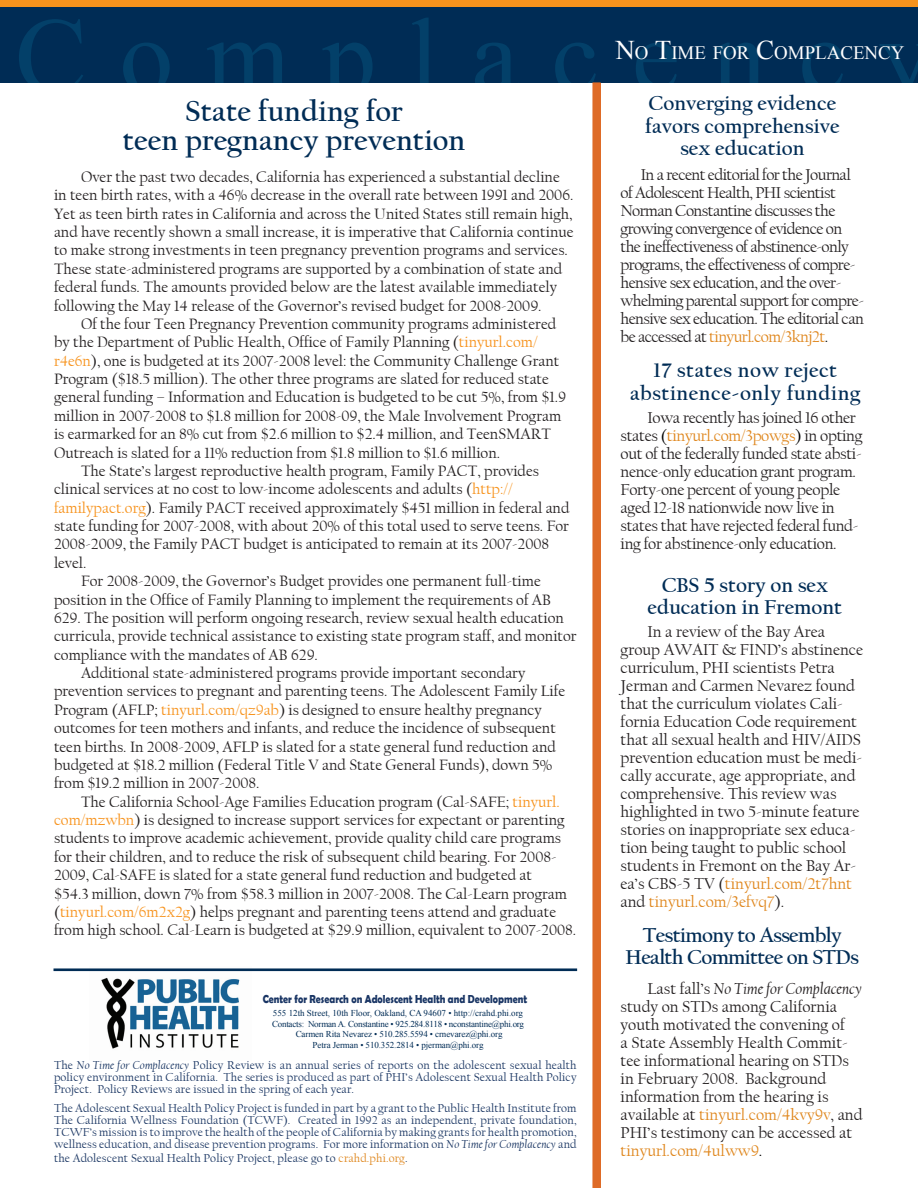
<style>
.page{position:relative;width:918px;height:1188px;background:#fff}
.page>*{position:absolute;margin:0;border:0;box-sizing:border-box;transform-origin:0 0}
.t1{font:700 30px/28.5px "Californian FB";color:#002c55;text-align:center}
.t2{font:700 21px/22.5px "Californian FB";color:#002c55;text-align:center}
.t3{font:700 21px/22.5px "Californian FB";letter-spacing:-.03em;color:#002c55;text-align:center}
.t4{font:700 21px/22.5px "Californian FB";letter-spacing:.025em;color:#002c55;text-align:center}
.t5{font:18.9px "Times New Roman";color:#fff}
.t6{font:16.5px/18px "Californian FB";color:#231f20}
.t7{font:16.5px/18px "Californian FB";letter-spacing:-.035em;color:#231f20}
.t8{font:16.5px/18px "Californian FB";letter-spacing:-.02em;color:#231f20}
.t9{font:15.75px/18.3px "Californian FB";color:#231f20}
.t10{font:12px/12px "Californian FB";letter-spacing:.01em;color:#193562;text-align:justify}
.t11{font:700 11.7px "Berlin Sans FB Demi";color:#193564;scale:.85 1}
.t12{font:9px/10.8px "Times New Roman";letter-spacing:-.01em;color:#002c55;text-align:center}
.s1{font-size:27px}
.s2{color:#df861c}
.s3{color:#070a09}
.s4{color:#000}
.s5{color:#f7931d}
.s6{font-style:italic}
</style>
<div class="page">
<img style="left:90px;top:968px;width:162px;height:81px">
<div style="left:0;top:0;width:918px;height:86px;background:#f7931d"></div>
<div style="left:0;top:8px;width:918px;height:91px;background:#002c55"></div>
<div style="left:0;top:83px;width:918px;height:82px;background:#fff"></div>
<div style="left:593px;top:83px;width:7px;height:1105px;background:#de6b27"></div>
<div style="left:54px;top:969px;width:523px;height:2px;border:1px solid #002c55"></div>
<p class="t5" style="left:615px;top:40px;width:291px"><span class="s1">N</span>o <span class="s1">T</span>ime for <span class="s1">C</span>omplacency</p>
<h1 class="t1" style="left:123px;top:98px;width:344px">State funding for<br>teen pregnancy prevention</h1>
<h2 class="t2" style="left:645px;top:92px;width:196px">Converging evidence favors comprehensive sex education</h2>
<p class="t7" style="left:621px;top:166px;width:245px;text-indent:20px">In a recent editorial for the Journal of Adolescent Health, PHI scientist Norman Constantine discusses the growing convergence of evidence on the ineffectiveness of abstinence-only programs, the effectiveness of compre&shy;hensive sex education, and the over&shy;whelming parental support for compre&shy;hensive sex education. The editorial can be accessed at <span class="s2">tinyurl.com/3knj2t</span><span class="s3">.</span></p>
<h2 class="t4" style="left:630px;top:359px;width:232px">17 states now reject abstinence-only funding</h2>
<p class="t8" style="left:621px;top:408px;width:244px;text-indent:27px">Iowa recently has joined 16 other states <span class="s4">(</span><span class="s2">tinyurl.com/3powgs</span><span class="s4">)</span> in opting out of the federally funded state absti&shy;nence-only education grant program.<br>Forty-one percent of young people aged 12-18 nationwide now live in states that have rejected federal fund&shy;ing for abstinence-only education.</p>
<p class="t9" style="left:54px;top:168px;width:521px;text-indent:27px">Over the past two decades, California has experienced a substantial decline in teen birth rates, with a 46% decrease in the overall rate between 1991 and 2006.<br>Yet as teen birth rates in California and across the United States still remain high, and have recently shown a small increase, it is imperative that California continue to make strong investments in teen pregnancy prevention programs and services.<br>These state-administered programs are supported by a combination of state and federal funds. The amounts provided below are the latest available immediately following the May 14 release of the Governor’s revised budget for 2008-2009.</p>
<p class="t9" style="left:81px;top:315px;width:477px">Of the four Teen Pregnancy Prevention community programs administered</p>
<p class="t9" style="left:54px;top:333px;width:485px">by the Department of Public Health, Office of Family Planning (<span class="s5">tinyurl.com/</span></p>
<p class="t9" style="left:54px;top:352px;width:507px"><span class="s5">r4e6n</span>), one is budgeted at its 2007-2008 level: the Community Challenge Grant</p>
<p class="t9" style="left:54px;top:370px;width:496px">Program ($18.5 million). The other three programs are slated for reduced state</p>
<p class="t9" style="left:54px;top:388px;width:514px">general funding – Information and Education is budgeted to be cut 5%, from $1.9</p>
<p class="t9" style="left:54px;top:407px;width:509px">million in 2007-2008 to $1.8 million for 2008-09, the Male Involvement Program</p>
<p class="t9" style="left:54px;top:425px;width:499px">is earmarked for an 8% cut from $2.6 million to $2.4 million, and TeenSMART</p>
<p class="t9" style="left:54px;top:444px;width:448px">Outreach is slated for a 11% reduction from $1.8 million to $1.6 million.</p>
<p class="t9" style="left:81px;top:462px;width:460px">The State’s largest reproductive health program, Family PACT, provides</p>
<p class="t9" style="left:54px;top:480px;width:460px">clinical services at no cost to low-income adolescents and adults (<span class="s5">http://</span></p>
<p class="t9" style="left:54px;top:499px;width:517px"><span class="s5">familypact.org</span>). Family PACT received approximately $451 million in federal and</p>
<p class="t9" style="left:54px;top:517px;width:517px">state funding for 2007-2008, with about 20% of this total used to serve teens. For</p>
<p class="t9" style="left:54px;top:535px;width:497px">2008-2009, the Family PACT budget is anticipated to remain at its 2007-2008</p>
<p class="t9" style="left:54px;top:554px;width:34px">level.</p>
<p class="t9" style="left:81px;top:572px;width:461px">For 2008-2009, the Governor’s Budget provides one permanent full-time</p>
<p class="t9" style="left:54px;top:591px;width:499px">position in the Office of Family Planning to implement the requirements of AB</p>
<p class="t9" style="left:54px;top:609px;width:511px">629. The position will perform ongoing research, review sexual health education</p>
<p class="t9" style="left:54px;top:627px;width:524px">curricula, provide technical assistance to existing state program staff, and monitor</p>
<p class="t9" style="left:54px;top:646px;width:265px">compliance with the mandates of AB 629.</p>
<p class="t9" style="left:81px;top:664px;width:446px">Additional state-administered programs provide important secondary</p>
<p class="t9" style="left:54px;top:682px;width:513px">prevention services to pregnant and parenting teens. The Adolescent Family Life</p>
<p class="t9" style="left:54px;top:701px;width:489px">Program (AFLP; <span class="s5">tinyurl.com/qz9ab</span>) is designed to ensure healthy pregnancy</p>
<p class="t9" style="left:54px;top:719px;width:503px">outcomes for teen mothers and infants, and reduce the incidence of subsequent</p>
<p class="t9" style="left:54px;top:738px;width:503px">teen births. In 2008-2009, AFLP is slated for a state general fund reduction and</p>
<p class="t9" style="left:54px;top:756px;width:500px">budgeted at $18.2 million (Federal Title V and State General Funds), down 5%</p>
<p class="t9" style="left:54px;top:774px;width:207px">from $19.2 million in 2007-2008.</p>
<p class="t9" style="left:81px;top:793px;width:480px">The California School-Age Families Education program (Cal-SAFE; <span class="s5">tinyurl.</span></p>
<p class="t9" style="left:54px;top:811px;width:512px"><span class="s5">com/mzwbn</span>) is designed to increase support services for expectant or parenting</p>
<p class="t9" style="left:54px;top:829px;width:509px">students to improve academic achievement, provide quality child care programs</p>
<p class="t9" style="left:54px;top:848px;width:504px">for their children, and to reduce the risk of subsequent child bearing. For 2008-</p>
<p class="t9" style="left:54px;top:866px;width:480px">2009, Cal-SAFE is slated for a state general fund reduction and budgeted at</p>
<p class="t9" style="left:54px;top:885px;width:515px">$54.3 million, down 7% from $58.3 million in 2007-2008. The Cal-Learn program</p>
<p class="t9" style="left:54px;top:903px;width:504px">(<span class="s5">tinyurl.com/6m2x2g</span>) helps pregnant and parenting teens attend and graduate</p>
<p class="t9" style="left:54px;top:921px;width:524px">from high school. Cal-Learn is budgeted at $29.9 million, equivalent to 2007-2008.</p>
<h2 class="t2" style="left:648px;top:574px;width:196px">CBS 5 story on sex education in Fremont</h2>
<p class="t6" style="left:621px;top:623px;width:244px;text-indent:27px">In a review of the Bay Area group AWAIT &amp; FIND’s abstinence curriculum, PHI scientists Petra Jerman and Carmen Nevarez found that the curriculum violates Cali&shy;fornia Education Code requirement that all sexual health and HIV/AIDS prevention education must be medi&shy;cally accurate, age appropriate, and comprehensive. This review was highlighted in two 5-minute feature stories on inappropriate sex educa&shy;tion being taught to public school students in Fremont on the Bay Ar&shy;ea’s CBS-5 TV (<span class="s2">tinyurl.com/2t7hnt </span>and <span class="s2">tinyurl.com/3efvq7</span>).</p>
<h2 class="t3" style="left:626px;top:924px;width:235px">Testimony to Assembly<br>Health Committee on STDs</h2>
<p class="t11" style="left:263px;top:992px;width:313px">Center for Research on Adolescent Health and Development</p>
<p class="t12" style="left:272px;top:1007px;width:254px">555 12th Street, 10th Floor, Oakland, CA 94607 • http://crahd.phi.org Contacts: Norman A. Constantine • 925.284.8118 • nconstantine@phi.org Carmen Rita Nevarez • 510.285.5594 • crnevarez@phi.org<br>Petra Jerman • 510.352.2814 • pjerman@phi.org</p>
<p class="t10" style="left:54px;top:1060px;width:524px">The <span class="s6">No Time for Complacency</span> Policy Review is an annual series of reports on the adolescent sexual health policy environment in California. The series is produced as part of PHI’s Adolescent Sexual Health Policy Project. Policy Reviews are issued in the spring of each year.</p>
<p class="t10" style="left:54px;top:1102px;width:524px">The Adolescent Sexual Health Policy Project is funded in part by a grant to the Public Health Institute from The California Wellness Foundation (TCWF). Created in 1992 as an independent, private foundation, TCWF’s mission is to improve the health of the people of California by making grants for health promotion, wellness education, and disease prevention programs. For more information on <span class="s6">No Time for Complacency</span> and</p>
<p class="t10" style="left:54px;top:1152px;width:355px">the Adolescent Sexual Health Policy Project, please go to <span class="s2">crahd.phi.org</span>.</p>
<p class="t6" style="left:621px;top:980px;width:243px;text-indent:27px">Last fall’s <span class="s6">No Time for Complacency </span>study on STDs among California youth motivated the convening of<br>a State Assembly Health Commit&shy;tee informational hearing on STDs in February 2008. Background information from the hearing is available at <span class="s2">tinyurl.com/4kvy9v</span>, and<br>PHI’s testimony can be accessed at <span class="s2">tinyurl.com/4ulww9</span><span class="s4">.</span></p>
</div>
